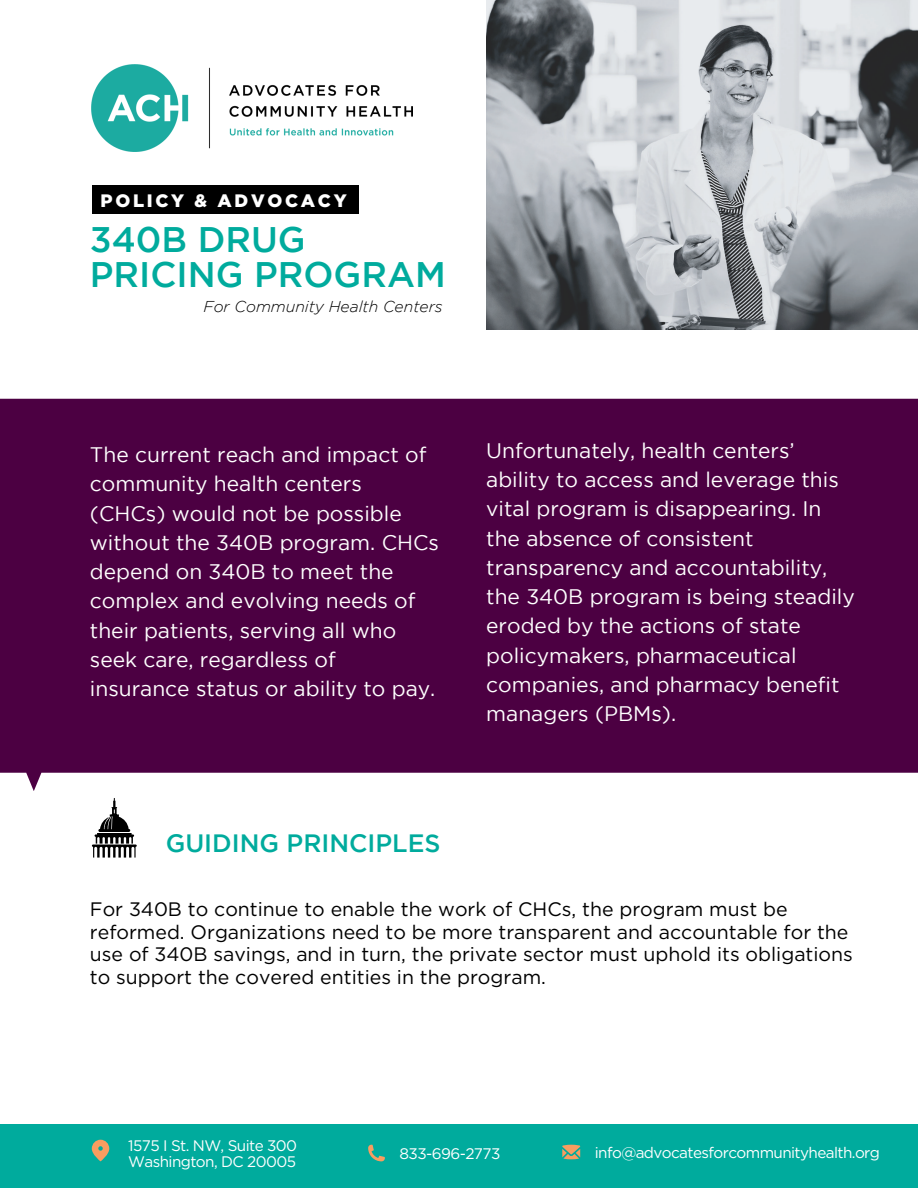
<style>
.page{position:relative;width:918px;height:1188px;background:#fff}
.page>*{position:absolute;margin:0;border:0;box-sizing:border-box;transform-origin:0 0}
.t1{font:500 35.4px/34.8px "Gotham";color:#00ab9d}
.t2{font:500 25.05px "Gotham";color:#00ab9d}
.t3{font:21px/29.2px "Gotham";color:#fff}
.t4{font:19.5px/22.5px "Gotham";color:#000}
.t5{font:900 18px "Gotham";letter-spacing:.15em;color:#fff}
.t6{font:italic 300 15.75px "Gotham";color:#000}
.t7{font:15.3px/15.8px "Gotham";letter-spacing:-.04em;color:#fff}
</style>
<div class="page">
<div style="left:0;top:1124px;width:918px;height:64px;background:#00ab9d"></div>
<svg style="left:92px;top:1140px;width:17px;height:21px"></svg>
<svg style="left:562px;top:1145px;width:18px;height:14px"></svg>
<img style="left:486px;top:0;width:432px;height:329px">
<img style="left:92px;top:65px;width:320px;height:86px">
<div style="left:0;top:399px;width:918px;height:392px;background:#4c0042"></div>
<svg style="left:92px;top:798px;width:45px;height:60px"></svg>
<div style="left:92px;top:185px;width:266px;height:29px;background:#000"></div>
<svg style="left:368px;top:1145px;width:17px;height:16px"></svg>
<p class="t5" style="left:101px;top:190px;width:248px">POLICY &amp; ADVOCACY</p>
<h1 class="t1" style="left:90px;top:224px;width:357px">340B DRUG<br>PRICING PROGRAM</h1>
<h3 class="t6" style="left:203px;top:300px;width:241px">For Community Health Centers</h3>
<p class="t3" style="left:90px;top:442px;width:351px">The current reach and impact of community health centers (CHCs) would not be possible without the 340B program. CHCs depend on 340B to meet the complex and evolving needs of their patients, serving all who seek care, regardless of insurance status or ability to pay.</p>
<p class="t2" style="left:166px;top:834px;width:276px">GUIDING PRINCIPLES</p>
<h3 class="t3" style="left:486px;top:437px;width:370px">Unfortunately, health centers’ ability to access and leverage this vital program is disappearing. In the absence of consistent transparency and accountability, the 340B program is being steadily eroded by the actions of state policymakers, pharmaceutical companies, and pharmacy benefit managers (PBMs).</h3>
<h4 class="t4" style="left:90px;top:898px;width:765px">For 340B to continue to enable the work of CHCs, the program must be reformed. Organizations need to be more transparent and accountable for the use of 340B savings, and in turn, the private sector must uphold its obligations to support the covered entities in the program.</h4>
<h3 class="t7" style="left:128px;top:1138px;width:170px">1575 I St. NW, Suite 300<br>Washington, DC 20005</h3>
<p class="t7" style="left:400px;top:1146px;width:102px">833-696-2773</p>
<p class="t7" style="left:595px;top:1145px;width:287px">info@advocatesforcommunityhealth.org</p>
</div>
